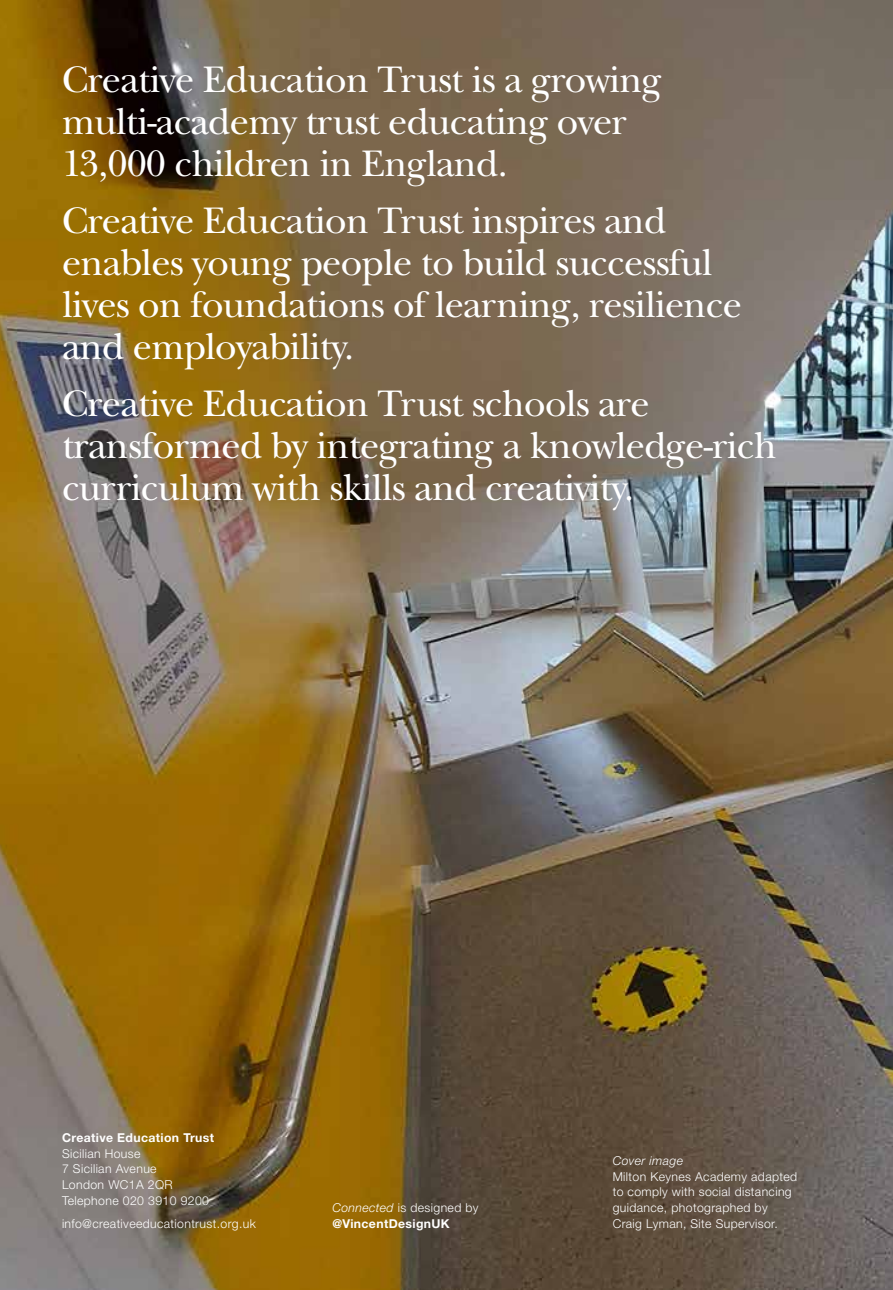
<style>
.page{position:relative;width:893px;height:1290px;background:#fff}
.page>*{position:absolute;margin:0;border:0;box-sizing:border-box;transform-origin:0 0}
.t1{font:38.5px/42px "New Baskerville";letter-spacing:-.02em;color:#fff}
.t2{font:300 12.25px/15.8px "Helvetica Neue LT";letter-spacing:.03em;color:#fff}
.t3{font:700 12.25px/15.8px "Helvetica Neue LT";letter-spacing:.03em;color:#fff}
.t4{font:italic 300 12.25px "Helvetica Neue LT";letter-spacing:.03em;color:#fff}
.s1{font-weight:300;font-style:italic}
.s2{font-weight:300}
</style>
<div class="page">
<img style="left:0;top:0;width:893px;height:1290px">
<p class="t1" style="left:62px;top:58px;width:601px">Creative Education Trust is a growing multi-academy trust educating over<br>13,000 children in England.</p>
<p class="t1" style="left:62px;top:199px;width:682px">Creative Education Trust inspires and enables young people to build successful lives on foundations of learning, resilience and employability.</p>
<p class="t1" style="left:62px;top:382px;width:716px">Creative Education Trust schools are transformed by integrating a knowledge-rich curriculum with skills and creativity.</p>
<p class="t3" style="left:62px;top:1129px;width:154px">Creative Education Trust</p>
<p class="t2" style="left:62px;top:1145px;width:149px">Sicilian House<br>7 Sicilian Avenue<br>London WC1A 2QR<br>Telephone 020 3910 9200</p>
<p class="t2" style="left:62px;top:1215px;width:195px">info@creativeeducationtrust.org.uk</p>
<p class="t3" style="left:332px;top:1200px;width:148px"><span class="s1">Connected</span> <span class="s2">is designed by </span>@VincentDesignUK</p>
<p class="t4" style="left:613px;top:1153px;width:72px">Cover image</p>
<p class="t2" style="left:613px;top:1168px;width:186px">Milton Keynes Academy adapted to comply with social distancing guidance, photographed by<br>Craig Lyman, Site Supervisor.</p>
</div>
